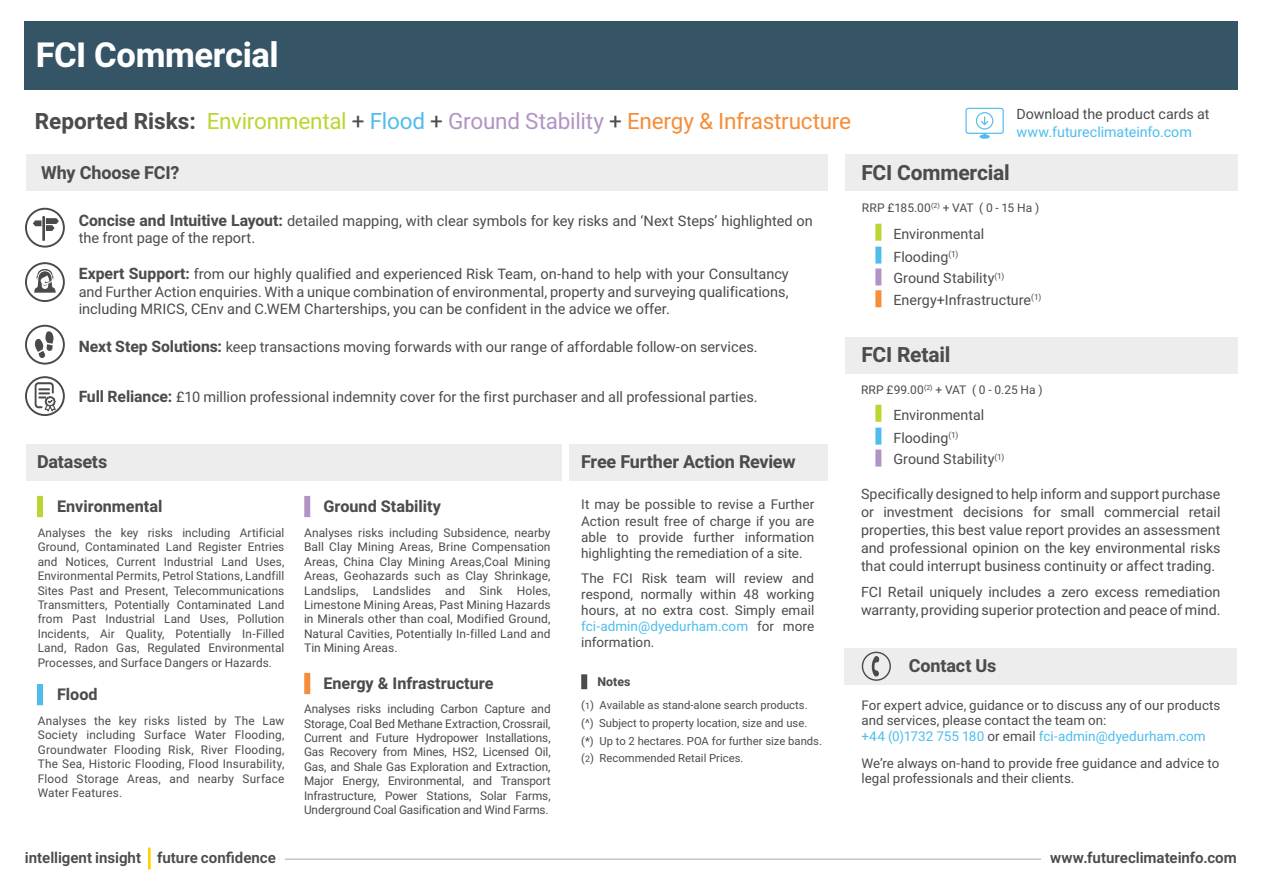
<style>
.page{position:relative;width:1263px;height:893px;background:#fff}
.page>*{position:absolute;margin:0;border:0;box-sizing:border-box;transform-origin:0 0}
.Reverse_Bar_Header{font:700 34.5px "Heebo";letter-spacing:-.015em;color:#fff}
.Reverse_Sub_Intro_Co{font:22.5px "Heebo";letter-spacing:-.01em;color:#f68d38}
.Reverse_Intro_Copy{font:700 22.5px "Heebo";color:#4b4c4d}
.Reverse_Call_out_Box{font:700 21px "Heebo";letter-spacing:-.01em;color:#4b4c4d}
.Reverse_Call_out_Box-2{font:700 18px "Heebo";letter-spacing:-.01em;color:#4b4c4d}
.Dispaly_Box_Header{font:700 18px "Heebo";letter-spacing:-.01em;color:#4b4c4d}
.Sub_Head_01{font:700 18px "Heebo";letter-spacing:-.005em;color:#4b4c4d}
.Reverse_Smal_Box_Hea{font:700 16.2px "Heebo";color:#4b4c4d}
.Body_Copy{font:600 15px "Heebo";color:#4b4c4d}
.Body_Copy-2{font:14.55px/17.4px "Heebo";color:#4b4c4d;text-align:justify}
.Reverse_Call_out_Box-3{font:14.25px/18px "Heebo";color:#4b4c4d}
.Reverse_Call_out_Box-4{font:13.5px/16.2px "Heebo";color:#4b4c4d;text-align:justify}
.Body_Copy-3{font:13.5px "Heebo";letter-spacing:.005em;color:#4fbdec}
.Body_Copy-4{font:13.35px/15px "Heebo";color:#4b4c4d}
.Foot_Note_Header{font:700 12.3px "Heebo";letter-spacing:.005em;color:#4b4c4d}
.Body_Copy-5{font:12px/14.4px "Heebo";letter-spacing:.005em;color:#4b4c4d;text-align:justify}
.Reverse_Call_out_Box-5{font:12px "Heebo";letter-spacing:.005em;color:#4b4c4d}
.Footnote_Copy{font:11.25px "Heebo";color:#4b4c4d}
.s1{color:#bcd531}
.s2{color:#4b4c4d}
.s3{color:#4fbdec}
.s4{color:#b194c5}
.s5{font-weight:700;font-size:15.75px}
.s6{font-weight:700;font-size:15px}
.s7{font-size:9px}
</style>
<div class="page">
<hr style="left:285px;top:858px;width:756px;height:2px;background:#c6c7c9">
<div style="left:844px;top:648px;width:393px;height:37px;background:#ededed"></div>
<div style="left:862px;top:652px;width:29px;height:29px;border:1px solid #4a4a49;border-radius:50%"></div>
<svg style="left:871px;top:656px;width:8px;height:21px"></svg>
<hr style="left:148px;top:847px;width:3px;height:22px;background:#fed304">
<div style="left:26px;top:444px;width:535px;height:37px;background:#ededed"></div>
<div style="left:26px;top:154px;width:802px;height:37px;background:#ededed"></div>
<div style="left:25px;top:262px;width:40px;height:40px;border:2px solid #4a4a49;border-radius:50%"></div>
<svg style="left:34px;top:269px;width:22px;height:24px"></svg>
<div style="left:25px;top:325px;width:40px;height:40px;border:2px solid #4a4a49;border-radius:50%"></div>
<svg style="left:34px;top:331px;width:20px;height:29px"></svg>
<div style="left:25px;top:208px;width:40px;height:40px;border:2px solid #4a4a49;border-radius:50%"></div>
<hr style="left:42px;top:216px;width:3px;height:25px;background:#4a4a49">
<svg style="left:33px;top:218px;width:26px;height:13px"></svg>
<div style="left:569px;top:444px;width:259px;height:37px;background:#ededed"></div>
<svg style="left:965px;top:108px;width:39px;height:31px"></svg>
<div style="left:581px;top:674px;width:6px;height:15px;background:#4b4c4d"></div>
<div style="left:37px;top:496px;width:6px;height:21px;background:#bcd531"></div>
<div style="left:37px;top:684px;width:6px;height:21px;background:#4fbdec"></div>
<div style="left:304px;top:496px;width:6px;height:21px;background:#b194c5"></div>
<div style="left:304px;top:673px;width:6px;height:21px;background:#f68d38"></div>
<div style="left:845px;top:337px;width:392px;height:37px;background:#ededed"></div>
<div style="left:875px;top:405px;width:6px;height:17px;background:#bcd531"></div>
<div style="left:875px;top:428px;width:6px;height:17px;background:#4fbdec"></div>
<div style="left:875px;top:450px;width:6px;height:17px;background:#b194c5"></div>
<div style="left:845px;top:154px;width:392px;height:37px;background:#ededed"></div>
<div style="left:875px;top:224px;width:6px;height:17px;background:#bcd531"></div>
<div style="left:875px;top:247px;width:6px;height:17px;background:#4fbdec"></div>
<div style="left:875px;top:268px;width:6px;height:17px;background:#b194c5"></div>
<div style="left:875px;top:290px;width:6px;height:17px;background:#f68d38"></div>
<div style="left:25px;top:376px;width:40px;height:40px;border:2px solid #4a4a49;border-radius:50%"></div>
<svg style="left:35px;top:382px;width:20px;height:30px"></svg>
<div style="left:24px;top:22px;width:1213px;height:68px;background:#355466"></div>
<p class="Reverse_Bar_Header" style="left:36px;top:31px;width:244px">FCI Commercial</p>
<p class="Reverse_Intro_Copy" style="left:35px;top:105px;width:163px">Reported Risks:</p>
<p class="Reverse_Sub_Intro_Co" style="left:207px;top:105px;width:646px"><span class="s1">Environmental</span> <span class="s2">+</span> <span class="s3">Flood</span> <span class="s2">+</span> <span class="s4">Ground Stability</span> <span class="s2">+</span> Energy &amp; Infrastructure</p>
<p class="Dispaly_Box_Header" style="left:41px;top:160px;width:140px">Why Choose FCI?</p>
<p class="Body_Copy-2" style="left:79px;top:212px;width:736px"><span class="s5">Concise and Intuitive Layout:</span> detailed mapping, with clear symbols for key risks and ‘Next Steps’ highlighted on the front page of the report.</p>
<p class="Body_Copy-2" style="left:79px;top:266px;width:712px"><span class="s5">Expert Support</span><span class="s6">:</span> from our highly qualified and experienced Risk Team, on-hand to help with your Consultancy and Further Action enquiries. With a unique combination of environmental, property and surveying qualifications, including MRICS, CEnv and C.WEM Charterships, you can be confident in the advice we offer.</p>
<p class="Body_Copy-2" style="left:79px;top:338px;width:680px"><span class="s5">Next Step Solutions:</span> keep transactions moving forwards with our range of affordable follow-on services.</p>
<p class="Body_Copy-2" style="left:79px;top:388px;width:680px"><span class="s5">Full Reliance:</span> £10 million professional indemnity cover for the first purchaser and all professional parties.</p>
<p class="Reverse_Call_out_Box-2" style="left:581px;top:449px;width:216px">Free Further Action Review</p>
<p class="Reverse_Call_out_Box-4" style="left:581px;top:496px;width:235px">It may be possible to revise a Further Action result free of charge if you are able to provide further information highlighting the remediation of a site.</p>
<p class="Reverse_Call_out_Box-4" style="left:581px;top:570px;width:235px">The FCI Risk team will review and respond, normally within 48 working hours, at no extra cost. Simply email <span class="s3">fci-admin@dyedurham.com</span> for more information.</p>
<p class="Reverse_Call_out_Box-2" style="left:37px;top:449px;width:72px">Datasets</p>
<p class="Reverse_Smal_Box_Hea" style="left:57px;top:495px;width:107px">Environmental</p>
<p class="Reverse_Smal_Box_Hea" style="left:323px;top:495px;width:119px">Ground Stability</p>
<p class="Body_Copy-5" style="left:38px;top:525px;width:248px">Analyses the key risks including Artificial Ground, Contaminated Land Register Entries and Notices, Current Industrial Land Uses, Environmental Permits, Petrol Stations, Landfill Sites Past and Present, Telecommunications Transmitters, Potentially Contaminated Land from Past Industrial Land Uses, Pollution Incidents, Air Quality, Potentially In-Filled Land, Radon Gas, Regulated Environmental Processes, and Surface Dangers or Hazards.</p>
<p class="Body_Copy-5" style="left:304px;top:525px;width:248px">Analyses risks including Subsidence, nearby Ball Clay Mining Areas, Brine Compensation Areas, China Clay Mining Areas,Coal Mining Areas, Geohazards such as Clay Shrinkage, Landslips, Landslides and Sink Holes, Limestone Mining Areas, Past Mining Hazards in Minerals other than coal, Modified Ground, Natural Cavities, Potentially In-filled Land and Tin Mining Areas.</p>
<p class="Body_Copy-5" style="left:304px;top:702px;width:248px">Analyses risks including Carbon Capture and Storage, Coal Bed Methane Extraction, Crossrail, Current and Future Hydropower Installations, Gas Recovery from Mines, HS2, Licensed Oil, Gas, and Shale Gas Exploration and Extraction, Major Energy, Environmental, and Transport Infrastructure, Power Stations, Solar Farms, Underground Coal Gasification and Wind Farms.</p>
<p class="Reverse_Smal_Box_Hea" style="left:323px;top:672px;width:172px">Energy &amp; Infrastructure</p>
<p class="Foot_Note_Header" style="left:597px;top:673px;width:35px">Notes</p>
<p class="Reverse_Smal_Box_Hea" style="left:57px;top:683px;width:42px">Flood</p>
<p class="Footnote_Copy" style="left:581px;top:697px;width:228px">(<span class="s7">1</span>) Available as stand-alone search products.</p>
<p class="Footnote_Copy" style="left:581px;top:715px;width:228px">(^) Subject to property location, size and use.</p>
<p class="Footnote_Copy" style="left:581px;top:733px;width:242px">(*) Up to 2 hectares. POA for further size bands.</p>
<p class="Footnote_Copy" style="left:581px;top:751px;width:164px">(<span class="s7">2</span>) Recommended Retail Prices.</p>
<p class="Body_Copy-5" style="left:38px;top:714px;width:248px">Analyses the key risks listed by The Law Society including Surface Water Flooding, Groundwater Flooding Risk, River Flooding, The Sea, Historic Flooding, Flood Insurability, Flood Storage Areas, and nearby Surface Water Features.</p>
<p class="Reverse_Call_out_Box-3" style="left:1016px;top:105px;width:195px">Download the product cards at <span class="s3">www.futureclimateinfo.com</span></p>
<p class="Reverse_Call_out_Box" style="left:861px;top:158px;width:150px">FCI Commercial</p>
<p class="Reverse_Call_out_Box-5" style="left:862px;top:199px;width:179px">RRP £185.00<sup>(2)</sup> + VAT ( 0 - 15 Ha )</p>
<p class="Reverse_Call_out_Box-3" style="left:893px;top:225px;width:92px">Environmental</p>
<p class="Reverse_Call_out_Box-3" style="left:893px;top:247px;width:66px">Flooding<sup>(1)</sup></p>
<p class="Reverse_Call_out_Box-3" style="left:893px;top:269px;width:112px">Ground Stability<sup>(1)</sup></p>
<p class="Reverse_Call_out_Box-3" style="left:893px;top:291px;width:149px">Energy+Infrastructure<sup>(1)</sup></p>
<p class="Reverse_Call_out_Box" style="left:861px;top:340px;width:90px">FCI Retail</p>
<p class="Reverse_Call_out_Box-5" style="left:861px;top:382px;width:183px">RRP £99.00<sup>(2)</sup> + VAT ( 0 - 0.25 Ha )</p>
<p class="Reverse_Call_out_Box-3" style="left:893px;top:406px;width:92px">Environmental</p>
<p class="Reverse_Call_out_Box-3" style="left:893px;top:428px;width:66px">Flooding<sup>(1)</sup></p>
<p class="Reverse_Call_out_Box-3" style="left:893px;top:450px;width:112px">Ground Stability<sup>(1)</sup></p>
<p class="Reverse_Call_out_Box-3" style="left:861px;top:485px;width:361px;text-align:justify">Specifically designed to help inform and support purchase or investment decisions for small commercial retail properties, this best value report provides an assessment and professional opinion on the key environmental risks that could interrupt business continuity or affect trading.</p>
<p class="Reverse_Call_out_Box-3" style="left:861px;top:583px;width:361px">FCI Retail uniquely includes a zero excess remediation warranty, providing superior protection and peace of mind.</p>
<p class="Sub_Head_01" style="left:909px;top:654px;width:89px">Contact Us</p>
<p class="Body_Copy-4" style="left:861px;top:698px;width:360px">For expert advice, guidance or to discuss any of our products and services, please contact the team on:</p>
<p class="Body_Copy-3" style="left:861px;top:727px;width:346px">+44 (0)1732 755 180 <span class="s2">or email</span> fci-admin@dyedurham.com</p>
<p class="Body_Copy-4" style="left:861px;top:756px;width:359px">We’re always on-hand to provide free guidance and advice to legal professionals and their clients.</p>
<p class="Body_Copy" style="left:25px;top:848px;width:252px">intelligent insight future confidence</p>
<p class="Body_Copy" style="left:1050px;top:848px;width:188px">www.futureclimateinfo.com</p>
</div>
